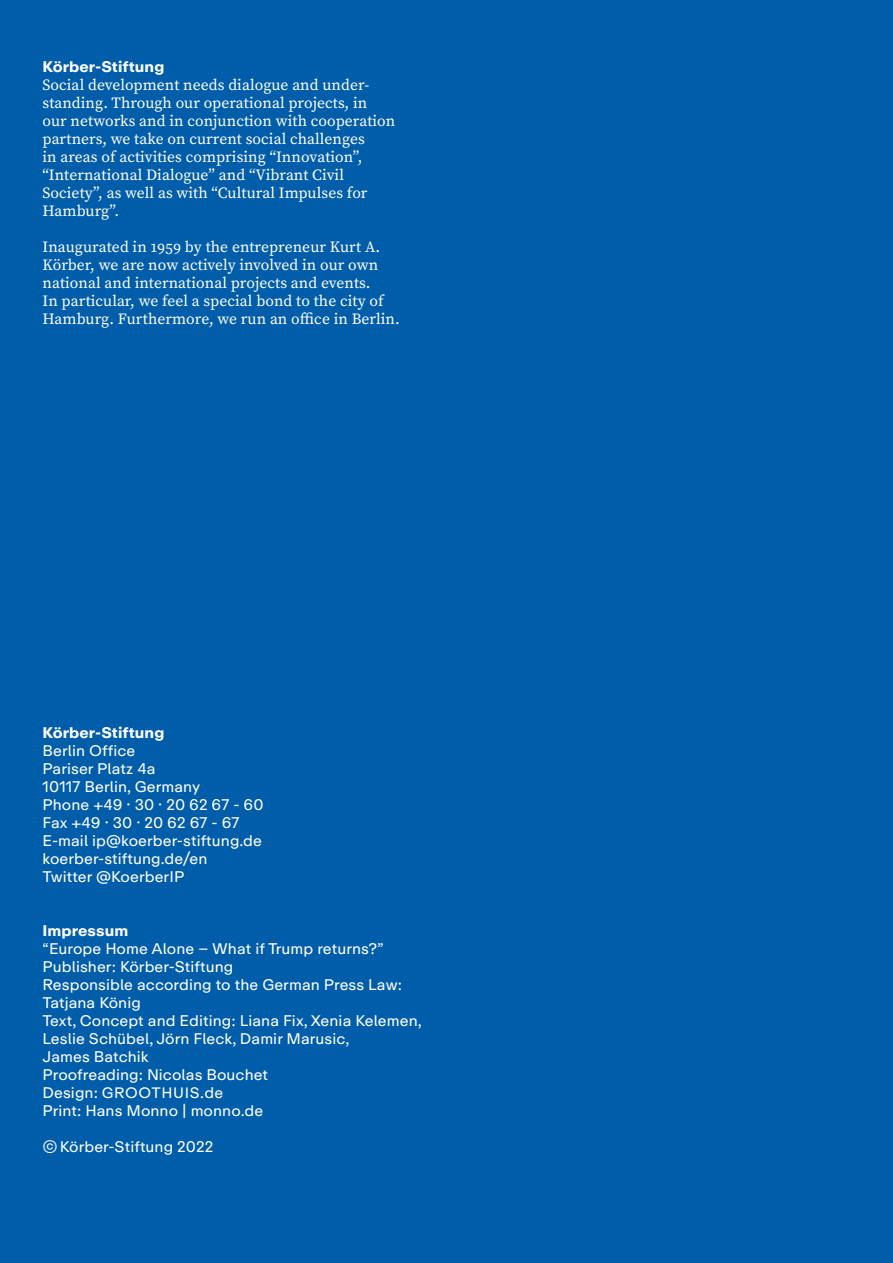
<style>
.page{position:relative;width:893px;height:1263px;background:#005da9}
.page>*{position:absolute;margin:0;border:0;box-sizing:border-box;transform-origin:0 0}
.t1{font:15.6px/18px "Source Serif Pro";letter-spacing:.005em;color:#fff}
.t2{font:15.3px/18px "Koerber Repro";letter-spacing:.005em;color:#fff}
.t3{font:700 15.3px "Koerber Repro";letter-spacing:.005em;color:#fff}
.t4{font:15px "Koerber Repro";letter-spacing:.04em;color:#fff}
.s1{font-size:15.3px}
</style>
<div class="page">
<p class="t3" style="left:43px;top:56px;width:123px">Körber-Stiftung</p>
<p class="t1" style="left:43px;top:76px;width:354px">Social development needs dialogue and under&shy;standing. Through our operational projects, in our networks and in conjunction with cooperation partners, we take on current social challenges<br>in areas of activities comprising “Innovation”, “International Dialogue” and “Vibrant Civil Society”, as well as with “Cultural Impulses for Hamburg”.</p>
<p class="t1" style="left:43px;top:238px;width:359px">Inaugurated in 1959 by the entrepreneur Kurt A.<br>Körber, we are now actively involved in our own national and international projects and events.<br>In particular, we feel a special bond to the city of Hamburg. Furthermore, we run an office in Berlin.</p>
<p class="t3" style="left:43px;top:722px;width:123px">Körber-Stiftung</p>
<p class="t2" style="left:43px;top:742px;width:223px">Berlin Office<br>Pariser Platz 4a<br>10117 Berlin, Germany<br>Phone +49 · 30 · 20 62 67 - 60<br>Fax +49 · 30 · 20 62 67 - 67<br>E-mail ip@koerber-stiftung.de koerber-stiftung.de/en<br>Twitter @KoerberIP</p>
<p class="t3" style="left:43px;top:920px;width:87px">Impressum</p>
<p class="t2" style="left:43px;top:940px;width:381px">“Europe Home Alone – What if Trump returns?” Publisher: Körber-Stiftung<br>Responsible according to the German Press Law:<br>Tatjana König<br>Text, Concept and Editing: Liana Fix, Xenia Kelemen, Leslie Schübel, Jörn Fleck, Damir Marusic,<br>James Batchik<br>Proofreading: Nicolas Bouchet</p>
<p class="t4" style="left:43px;top:1083px;width:182px"><span class="s1">Design:</span> GROOTHUIS.<span class="s1">de</span></p>
<p class="t2" style="left:43px;top:1102px;width:222px">Print: Hans Monno | monno.de</p>
<p class="t2" style="left:43px;top:1138px;width:172px">© Körber-Stiftung 2022</p>
</div>
